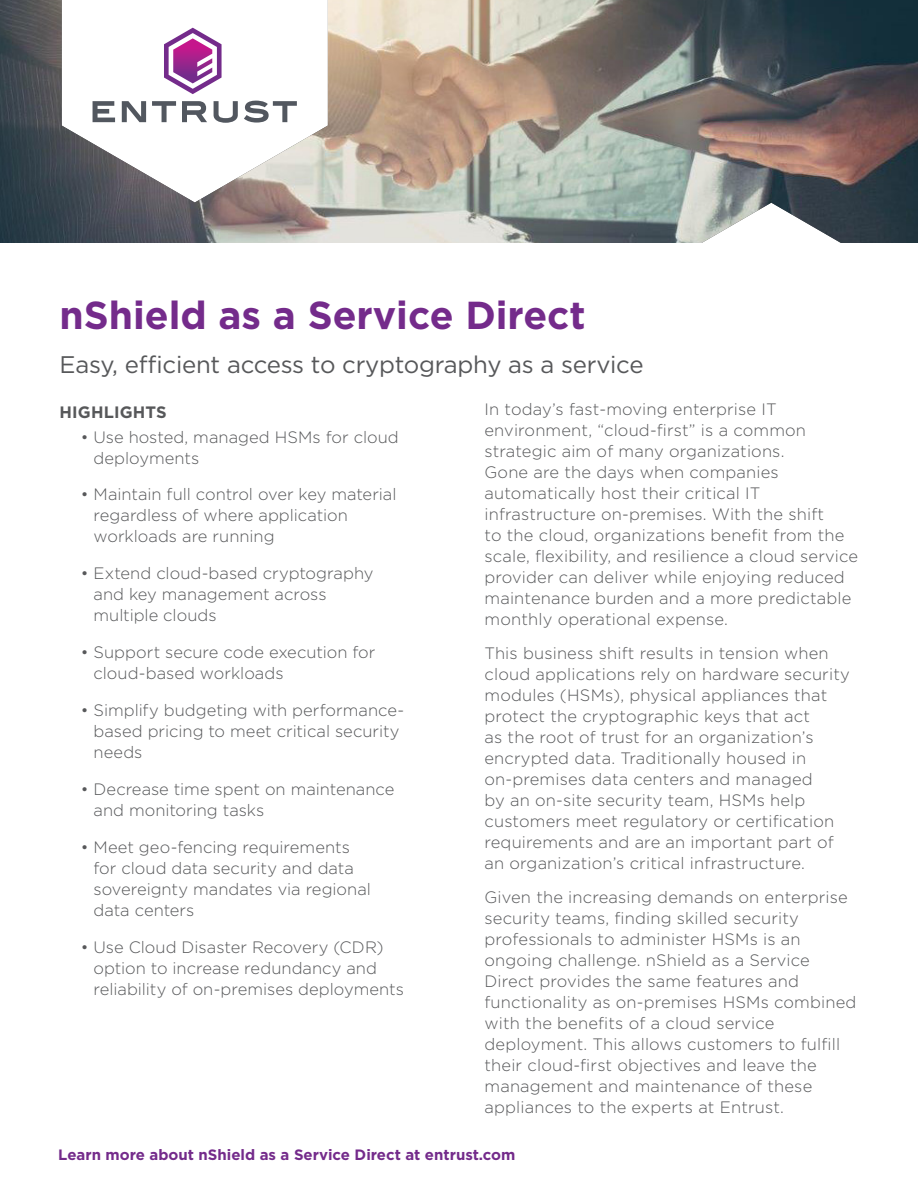
<style>
.page{position:relative;width:918px;height:1188px;background:#fff}
.page>*{position:absolute;margin:0;border:0;box-sizing:border-box;transform-origin:0 0}
._1_Title{font:700 39px "Gotham";color:#742b8b}
._2_Sub_Title{font:24px "Gotham";letter-spacing:-.01em;color:#57585a}
._4_Body_Text{font:300 16.5px/21px "Gotham";letter-spacing:.01em;color:#57585a}
._3_Eyebrow{font:700 16.5px "Gotham";letter-spacing:.01em;color:#57585a}
._4_Body_Text-2{font:700 15px "Gotham";color:#742b8b}
</style>
<div class="page">
<img style="left:0;top:0;width:918px;height:243px">
<p class="_1_Title" style="left:60px;top:289px;width:528px">nShield as a Service Direct</p>
<p class="_2_Sub_Title" style="left:60px;top:349px;width:586px">Easy, efficient access to cryptography as a service</p>
<p class="_3_Eyebrow" style="left:60px;top:402px;width:109px">HIGHLIGHTS</p>
<p class="_4_Body_Text" style="left:94px;top:426px;width:307px;text-indent:-13px">• Use hosted, managed HSMs for cloud deployments</p>
<p class="_4_Body_Text" style="left:94px;top:484px;width:304px;text-indent:-13px">• Maintain full control over key material regardless of where application workloads are running</p>
<p class="_4_Body_Text" style="left:94px;top:563px;width:281px;text-indent:-13px">• Extend cloud-based cryptography and key management across multiple clouds</p>
<p class="_4_Body_Text" style="left:94px;top:642px;width:283px;text-indent:-13px">• Support secure code execution for cloud-based workloads</p>
<p class="_4_Body_Text" style="left:94px;top:700px;width:312px;text-indent:-13px">• Simplify budgeting with performance&shy;based pricing to meet critical security needs</p>
<p class="_4_Body_Text" style="left:94px;top:778px;width:303px;text-indent:-13px">• Decrease time spent on maintenance and monitoring tasks</p>
<p class="_4_Body_Text" style="left:94px;top:836px;width:279px;text-indent:-13px">• Meet geo-fencing requirements for cloud data security and data sovereignty mandates via regional data centers</p>
<p class="_4_Body_Text" style="left:94px;top:936px;width:312px;text-indent:-13px">• Use Cloud Disaster Recovery (CDR) option to increase redundancy and reliability of on-premises deployments</p>
<p class="_4_Body_Text" style="left:485px;top:399px;width:375px">In today’s fast-moving enterprise IT environment, “cloud-first” is a common strategic aim of many organizations.<br>Gone are the days when companies automatically host their critical IT infrastructure on-premises. With the shift<br>to the cloud, organizations benefit from the scale, flexibility, and resilience a cloud service provider can deliver while enjoying reduced maintenance burden and a more predictable monthly operational expense.</p>
<p class="_4_Body_Text" style="left:485px;top:642px;width:367px">This business shift results in tension when cloud applications rely on hardware security modules (HSMs), physical appliances that protect the cryptographic keys that act<br>as the root of trust for an organization’s encrypted data. Traditionally housed in on-premises data centers and managed<br>by an on-site security team, HSMs help customers meet regulatory or certification requirements and are an important part of an organization’s critical infrastructure.</p>
<p class="_4_Body_Text" style="left:485px;top:886px;width:373px">Given the increasing demands on enterprise security teams, finding skilled security professionals to administer HSMs is an ongoing challenge. nShield as a Service Direct provides the same features and functionality as on-premises HSMs combined with the benefits of a cloud service deployment. This allows customers to fulfill their cloud-first objectives and leave the management and maintenance of these appliances to the experts at Entrust.</p>
<p class="_4_Body_Text-2" style="left:58px;top:1144px;width:459px">Learn more about nShield as a Service Direct at entrust.com</p>
</div>
